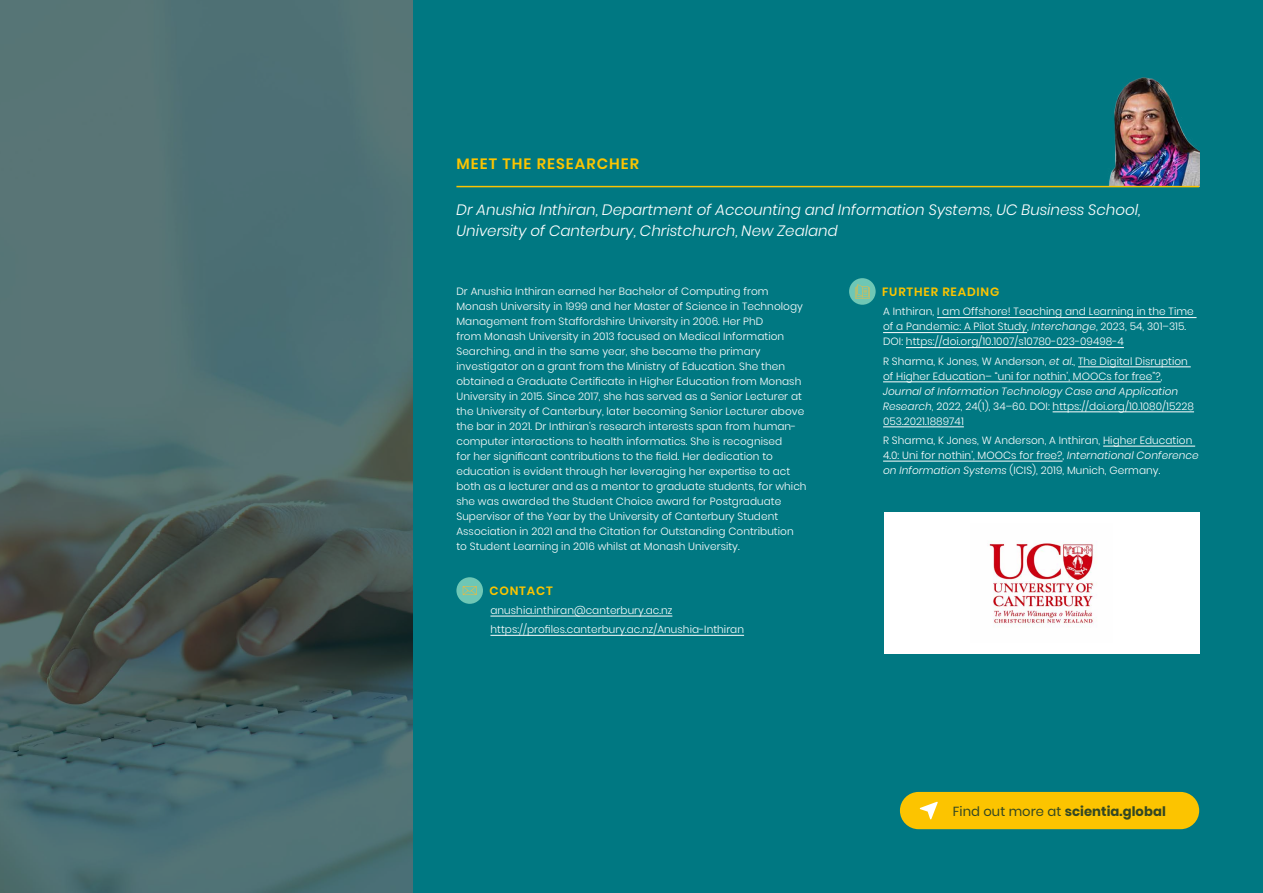
<style>
.page{position:relative;width:1263px;height:893px;background:#fff}
.page>*{position:absolute;margin:0;border:0;box-sizing:border-box;transform-origin:0 0}
.t1{font:italic 300 15px/21px "Poppins";color:#fff}
.t2{font:600 15px "Poppins";letter-spacing:.07em;color:#fcc400}
.t3{font:700 13.2px "Poppins";letter-spacing:.005em;color:#334724}
.t4{font:600 12px "Poppins";letter-spacing:.07em;color:#fcc400}
.t5{font:300 10.5px/15px "Poppins";letter-spacing:.005em;color:#fff}
.s1{font-style:italic}
.s2{font-weight:400}
</style>
<div class="page">
<svg style="left:0;top:0;width:414px;height:893px;background:#4d6869"></svg>
<div style="left:414px;top:0;width:849px;height:893px;background:#007882"></div>
<div style="left:900px;top:792px;width:299px;height:37px;background:#fcc400;border-radius:19px"></div>
<svg style="left:920px;top:802px;width:18px;height:17px"></svg>
<img style="left:1088px;top:77px;width:111px;height:109px">
<hr style="left:456px;top:186px;width:743px;height:1px;background:#fcc400">
<div style="left:884px;top:512px;width:315px;height:142px;background:#fff"></div>
<img style="left:989px;top:540px;width:108px;height:87px">
<hr style="left:490px;top:616px;width:182px;height:1px;background:#fff">
<hr style="left:490px;top:635px;width:254px;height:1px;background:#fff">
<hr style="left:937px;top:317px;width:259px;height:1px;background:#fff">
<hr style="left:883px;top:332px;width:144px;height:1px;background:#fff">
<hr style="left:906px;top:347px;width:218px;height:1px;background:#fff">
<hr style="left:1078px;top:367px;width:113px;height:1px;background:#fff">
<hr style="left:883px;top:382px;width:278px;height:1px;background:#fff">
<hr style="left:1052px;top:412px;width:142px;height:1px;background:#fff">
<hr style="left:883px;top:427px;width:81px;height:1px;background:#fff">
<hr style="left:1103px;top:446px;width:92px;height:1px;background:#fff">
<hr style="left:883px;top:461px;width:179px;height:1px;background:#fff">
<div style="left:456px;top:577px;width:27px;height:27px;background:#6ec7b5;border-radius:50%"></div>
<svg style="left:463px;top:586px;width:14px;height:9px"></svg>
<div style="left:849px;top:278px;width:27px;height:27px;background:#6ec7b5;border-radius:50%"></div>
<svg style="left:855px;top:284px;width:15px;height:14px"></svg>
<h1 class="t2" style="left:456px;top:155px;width:184px">MEET THE RESEARCHER</h1>
<h1 class="t1" style="left:456px;top:200px;width:685px">Dr Anushia Inthiran, Department of Accounting and Information Systems, UC Business School,<br>University of Canterbury, Christchurch, New Zealand</h1>
<p class="t5" style="left:456px;top:283px;width:352px">Dr Anushia Inthiran earned her Bachelor of Computing from Monash University in 1999 and her Master of Science in Technology Management from Staffordshire University in 2006. Her PhD<br>from Monash University in 2013 focused on Medical Information Searching, and in the same year, she became the primary investigator on a grant from the Ministry of Education. She then obtained a Graduate Certificate in Higher Education from Monash University in 2015. Since 2017, she has served as a Senior Lecturer at the University of Canterbury, later becoming Senior Lecturer above the bar in 2021. Dr Inthiran’s research interests span from human&shy;computer interactions to health informatics. She is recognised<br>for her significant contributions to the field. Her dedication to education is evident through her leveraging her expertise to act both as a lecturer and as a mentor to graduate students, for which she was awarded the Student Choice award for Postgraduate Supervisor of the Year by the University of Canterbury Student Association in 2021 and the Citation for Outstanding Contribution to Student Learning in 2016 whilst at Monash University.</p>
<p class="t4" style="left:489px;top:583px;width:65px">CONTACT</p>
<p class="t5" style="left:490px;top:601px;width:255px;line-height:19.2px">anushia.inthiran@canterbury.ac.nz https://profiles.canterbury.ac.nz/Anushia-Inthiran</p>
<p class="t4" style="left:882px;top:285px;width:119px">FURTHER READING</p>
<p class="t5" style="left:883px;top:304px;width:312px">A Inthiran, I am Offshore! Teaching and Learning in the Time of a Pandemic: A Pilot Study, <span class="s1">Interchange</span>, 2023, 54, 301–315.<br>DOI: https://doi.org/10.1007/s10780-023-09498-4</p>
<p class="t5" style="left:883px;top:353px;width:306px">R Sharma, K Jones, W Anderson, <span class="s1">et al.</span>, The Digital Disruption of Higher Education– “uni for nothin’, MOOCs for free”?,</p>
<p class="t5" style="left:883px;top:383px;width:312px"><span class="s1">Journal of Information Technology Case and Application<br>Research</span>, 2022, 24(1), 34–60. DOI: https://doi.org/10.1080/15228<br>053.2021.1889741</p>
<p class="t5" style="left:883px;top:433px;width:317px">R Sharma, K Jones, W Anderson, A Inthiran, Higher Education<br>4.0: Uni for nothin’, MOOCs for free?, <span class="s1">International Conference on Information Systems</span> (ICIS), 2019, Munich, Germany.</p>
<p class="t3" style="left:953px;top:804px;width:215px"><span class="s2">Find out more at</span> scientia.global</p>
</div>
